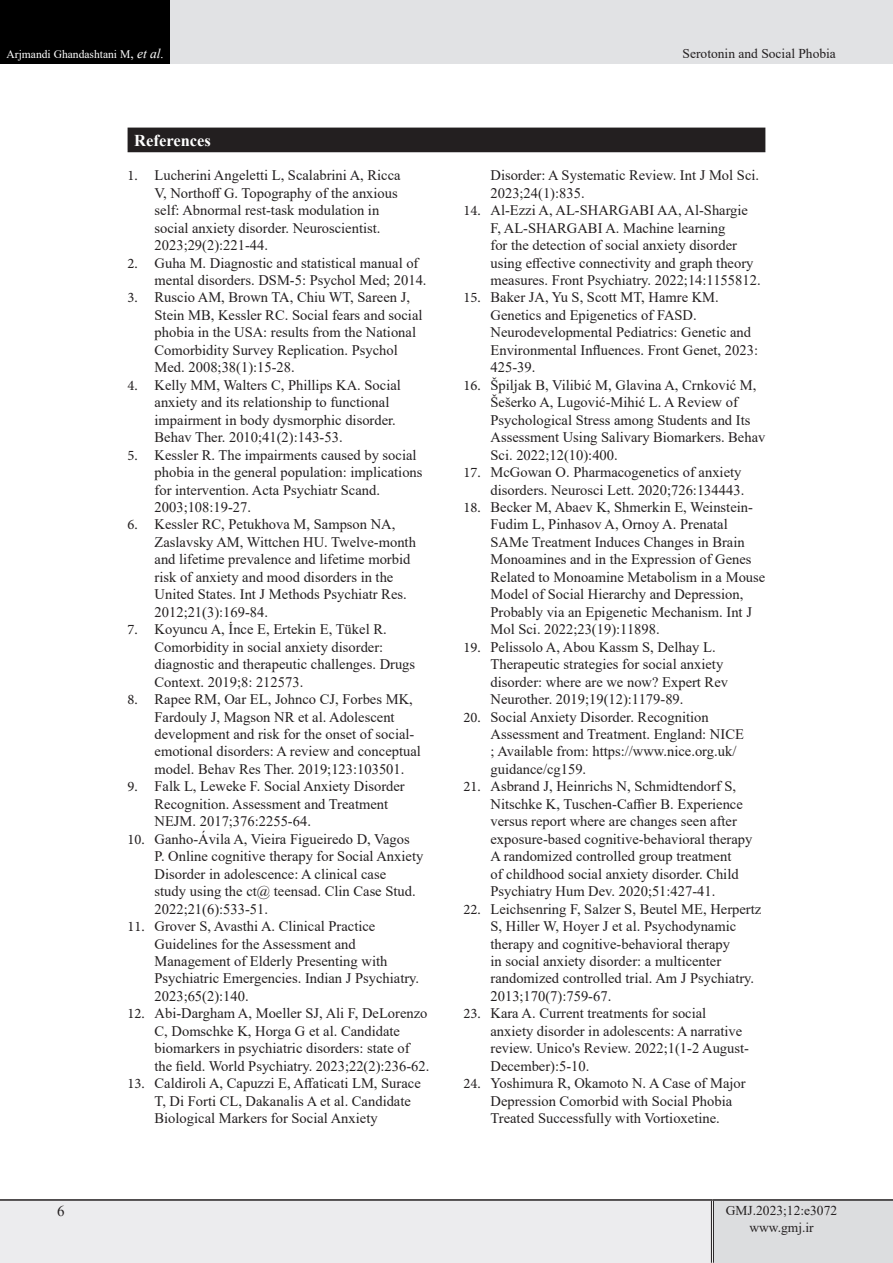
<style>
.page{position:relative;width:893px;height:1263px;background:#fff}
.page>*{position:absolute;margin:0;border:0;box-sizing:border-box;transform-origin:0 0}
.t1{font:700 16.5px "Times New Roman";color:#fff}
.t2{font:15px "Times New Roman";color:#231f20}
.t3{font:14.55px/17.4px "Times New Roman";color:#231f20}
.lllllllllllllll{font:13.5px "Times New Roman";color:#231f20}
.t4{font:11.55px "Times New Roman";color:#fff}
.s1{font-size:13.5px}
.s2{font-style:italic;font-size:13.5px}
.s3{font-family:"Minion Pro"}
</style>
<div class="page">
<div style="left:0;top:1200px;width:712px;height:63px;background:#ececee"></div>
<div style="left:712px;top:1200px;width:181px;height:63px;background:#dcdddf"></div>
<hr style="left:711px;top:1201px;width:3px;height:62px;background:#fff">
<hr style="left:711px;top:1201px;width:1px;height:62px;background:#231f20">
<hr style="left:713px;top:1201px;width:1px;height:62px;background:#231f20">
<hr style="left:0;top:1199px;width:712px;height:2px;background:#231f20">
<hr style="left:712px;top:1199px;width:181px;height:2px;background:#231f20">
<div style="left:0;top:0;width:170px;height:64px;background:#000"></div>
<div style="left:170px;top:0;width:723px;height:64px;background:#e1e2e4"></div>
<div style="left:128px;top:128px;width:637px;height:23px;background:#231f20"></div>
<hr style="left:128px;top:151px;width:637px;height:1px;background:#231f20">
<p class="t4" style="left:7px;top:46px;width:159px">Arjmandi Ghandashtani M<span class="s1">,</span> <span class="s2">et al.</span></p>
<p class="lllllllllllllll" style="left:683px;top:44px;width:155px">Serotonin and Social Phobia</p>
<p class="t1" style="left:134px;top:128px;width:78px">References</p>
<p class="t3" style="left:155px;top:166px;width:248px;text-indent:-27px"><span class="s3">1.</span> Lucherini Angeletti L, Scalabrini A, Ricca V, Northoff G. Topography of the anxious self: Abnormal rest-task modulation in social anxiety disorder. Neuroscientist.<br>2023;29(2):221-44.</p>
<p class="t3" style="left:155px;top:253px;width:273px;text-indent:-27px"><span class="s3">2.</span> Guha M. Diagnostic and statistical manual of mental disorders. DSM-5: Psychol Med; 2014.</p>
<p class="t3" style="left:155px;top:288px;width:269px;text-indent:-27px"><span class="s3">3.</span> Ruscio AM, Brown TA, Chiu WT, Sareen J, Stein MB, Kessler RC. Social fears and social phobia in the USA: results from the National Comorbidity Survey Replication. Psychol Med. 2008;38(1):15-28.</p>
<p class="t3" style="left:155px;top:376px;width:248px;text-indent:-27px"><span class="s3">4.</span> Kelly MM, Walters C, Phillips KA. Social anxiety and its relationship to functional impairment in body dysmorphic disorder.<br>Behav Ther. 2010;41(2):143-53.</p>
<p class="t3" style="left:155px;top:445px;width:269px;text-indent:-27px"><span class="s3">5.</span> Kessler R. The impairments caused by social phobia in the general population: implications for intervention. Acta Psychiatr Scand.<br>2003;108:19-27.</p>
<p class="t3" style="left:155px;top:515px;width:263px;text-indent:-27px"><span class="s3">6.</span> Kessler RC, Petukhova M, Sampson NA, Zaslavsky AM, Wittchen HU. Twelve-month and lifetime prevalence and lifetime morbid risk of anxiety and mood disorders in the United States. Int J Methods Psychiatr Res.<br>2012;21(3):169-84.</p>
<p class="t3" style="left:155px;top:620px;width:262px;text-indent:-27px"><span class="s3">7.</span> Koyuncu A, İnce E, Ertekin E, Tükel R.<br>Comorbidity in social anxiety disorder: diagnostic and therapeutic challenges. Drugs Context. 2019;8: 212573.</p>
<p class="t3" style="left:155px;top:690px;width:268px;text-indent:-27px"><span class="s3">8.</span> Rapee RM, Oar EL, Johnco CJ, Forbes MK, Fardouly J, Magson NR et al. Adolescent development and risk for the onset of social&shy;emotional disorders: A review and conceptual model. Behav Res Ther. 2019;123:103501.</p>
<p class="t3" style="left:155px;top:777px;width:252px;text-indent:-27px"><span class="s3">9.</span> Falk L, Leweke F. Social Anxiety Disorder<br>Recognition. Assessment and Treatment<br>NEJM. 2017;376:2255-64.</p>
<p class="t3" style="left:155px;top:830px;width:270px;text-indent:-27px"><span class="s3">10.</span> Ganho-Ávila A, Vieira Figueiredo D, Vagos P. Online cognitive therapy for Social Anxiety Disorder in adolescence: A clinical case<br>study using the ct@ teensad. Clin Case Stud.<br>2022;21(6):533-51.</p>
<p class="t3" style="left:155px;top:917px;width:266px;text-indent:-27px"><span class="s3">11.</span> Grover S, Avasthi A. Clinical Practice Guidelines for the Assessment and Management of Elderly Presenting with Psychiatric Emergencies. Indian J Psychiatry.<br>2023;65(2):140.</p>
<p class="t3" style="left:155px;top:1004px;width:276px;text-indent:-27px"><span class="s3">12.</span> Abi‐Dargham A, Moeller SJ, Ali F, DeLorenzo C, Domschke K, Horga G et al. Candidate biomarkers in psychiatric disorders: state of the field. World Psychiatry. 2023;22(2):236-62.</p>
<p class="t3" style="left:155px;top:1074px;width:268px;text-indent:-27px"><span class="s3">13.</span> Caldiroli A, Capuzzi E, Affaticati LM, Surace<br>T, Di Forti CL, Dakanalis A et al. Candidate<br>Biological Markers for Social Anxiety</p>
<p class="t3" style="left:490px;top:166px;width:270px">Disorder: A Systematic Review. Int J Mol Sci.<br>2023;24(1):835.</p>
<p class="t3" style="left:490px;top:201px;width:272px;text-indent:-27px"><span class="s3">14.</span> Al-Ezzi A, AL-SHARGABI AA, Al-Shargie F, AL-SHARGABI A. Machine learning<br>for the detection of social anxiety disorder using effective connectivity and graph theory measures. Front Psychiatry. 2022;14:1155812.</p>
<p class="t3" style="left:490px;top:288px;width:269px;text-indent:-27px"><span class="s3">15.</span> Baker JA, Yu S, Scott MT, Hamre KM.<br>Genetics and Epigenetics of FASD.<br>Neurodevelopmental Pediatrics: Genetic and Environmental Influences. Front Genet, 2023:<br>425-39.</p>
<p class="t3" style="left:490px;top:376px;width:276px;text-indent:-27px"><span class="s3">16.</span> Špiljak B, Vilibić M, Glavina A, Crnković M, Šešerko A, Lugović-Mihić L. A Review of Psychological Stress among Students and Its Assessment Using Salivary Biomarkers. Behav Sci. 2022;12(10):400.</p>
<p class="t3" style="left:463px;top:463px;width:282px;text-align:right"><span class="s3">17.</span> McGowan O. Pharmacogenetics of anxiety disorders. Neurosci Lett. 2020;726:134443.</p>
<p class="t3" style="left:490px;top:498px;width:276px;text-indent:-27px"><span class="s3">18.</span> Becker M, Abaev K, Shmerkin E, Weinstein-Fudim L, Pinhasov A, Ornoy A. Prenatal SAMe Treatment Induces Changes in Brain Monoamines and in the Expression of Genes Related to Monoamine Metabolism in a Mouse Model of Social Hierarchy and Depression, Probably via an Epigenetic Mechanism. Int J Mol Sci. 2022;23(19):11898.</p>
<p class="t3" style="left:490px;top:638px;width:239px;text-indent:-27px"><span class="s3">19.</span> Pelissolo A, Abou Kassm S, Delhay L.<br>Therapeutic strategies for social anxiety disorder: where are we now? Expert Rev Neurother. 2019;19(12):1179-89.</p>
<p class="t3" style="left:490px;top:707px;width:255px;text-indent:-27px"><span class="s3">20.</span> Social Anxiety Disorder. Recognition Assessment and Treatment. England: NICE ; Available from: https://www.nice.org.uk/ guidance/cg159.</p>
<p class="t3" style="left:490px;top:777px;width:263px;text-indent:-27px"><span class="s3">21.</span> Asbrand J, Heinrichs N, Schmidtendorf S, Nitschke K, Tuschen-Caffier B. Experience versus report where are changes seen after exposure-based cognitive-behavioral therapy A randomized controlled group treatment<br>of childhood social anxiety disorder. Child Psychiatry Hum Dev. 2020;51:427-41.</p>
<p class="t3" style="left:490px;top:899px;width:272px;text-indent:-27px"><span class="s3">22.</span> Leichsenring F, Salzer S, Beutel ME, Herpertz S, Hiller W, Hoyer J et al. Psychodynamic therapy and cognitive-behavioral therapy<br>in social anxiety disorder: a multicenter randomized controlled trial. Am J Psychiatry.<br>2013;170(7):759-67.</p>
<p class="t3" style="left:490px;top:1004px;width:260px;text-indent:-27px"><span class="s3">23.</span> Kara A. Current treatments for social anxiety disorder in adolescents: A narrative review. Unico's Review. 2022;1(1-2 August-December):5-10.</p>
<p class="t3" style="left:490px;top:1074px;width:257px;text-indent:-27px"><span class="s3">24.</span> Yoshimura R, Okamoto N. A Case of Major<br>Depression Comorbid with Social Phobia<br>Treated Successfully with Vortioxetine.</p>
<p class="t2" style="left:57px;top:1201px;width:9px">6</p>
<p class="lllllllllllllll" style="left:726px;top:1201px;width:113px">GMJ.2023;12:e3072</p>
<p class="lllllllllllllll" style="left:749px;top:1217px;width:66px">www.gmj.ir</p>
</div>
